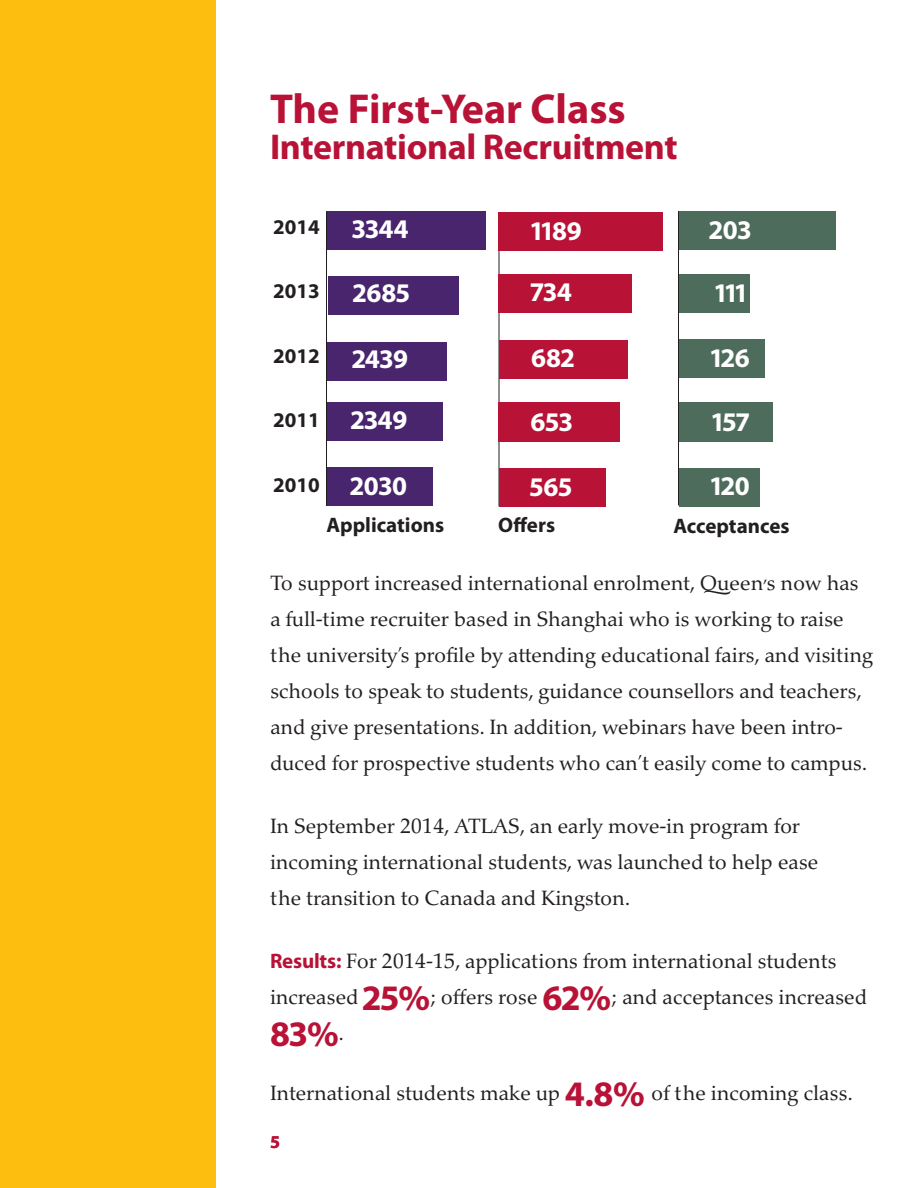
<style>
.page{position:relative;width:918px;height:1188px;background:#fff}
.page>*{position:absolute;margin:0;border:0;box-sizing:border-box;transform-origin:0 0}
.t1{font:700 42px "Myriad Pro";color:#b81237}
.t2{font:700 36px "Myriad Pro";letter-spacing:-.01em;color:#b81237}
.t3{font:700 27px "Myriad Pro";color:#fff}
.t4{font:21px/36px "Palatino Nova";letter-spacing:-.01em;color:#231f20}
.t5{font:700 21px "Myriad Pro";color:#231f20}
.t6{font:700 18px "Myriad Pro";color:#b81237}
.s1{font-family:"Queens Nova"}
.s2{font-family:"Myriad Pro";font-weight:700;color:#b81237}
.s3{font-family:"Myriad Pro";font-weight:700;font-size:36px;color:#b81237}
</style>
<div class="page">
<div style="left:0;top:0;width:216px;height:1188px;background:#febe10"></div>
<div style="left:327px;top:467px;width:106px;height:39px;background:#48256c"></div>
<div style="left:327px;top:402px;width:116px;height:39px;background:#48256c"></div>
<div style="left:327px;top:342px;width:120px;height:39px;background:#48256c"></div>
<hr style="left:499px;top:213px;width:1px;height:294px;background:#231f20">
<hr style="left:678px;top:211px;width:1px;height:294px;background:#231f20">
<div style="left:499px;top:468px;width:107px;height:39px;background:#b81237"></div>
<div style="left:328px;top:276px;width:130px;height:39px;background:#48256c"></div>
<div style="left:327px;top:212px;width:159px;height:38px;background:#48256c"></div>
<hr style="left:326px;top:212px;width:1px;height:294px;background:#231f20">
<div style="left:498px;top:403px;width:122px;height:39px;background:#b81237"></div>
<div style="left:500px;top:340px;width:128px;height:39px;background:#b81237"></div>
<div style="left:498px;top:274px;width:134px;height:39px;background:#b81237"></div>
<div style="left:499px;top:212px;width:164px;height:39px;background:#b81237"></div>
<div style="left:679px;top:468px;width:80px;height:39px;background:#4e6c5c"></div>
<div style="left:679px;top:403px;width:94px;height:39px;background:#4e6c5c"></div>
<div style="left:679px;top:339px;width:85px;height:39px;background:#4e6c5c"></div>
<div style="left:679px;top:274px;width:71px;height:39px;background:#4e6c5c"></div>
<div style="left:679px;top:211px;width:157px;height:39px;background:#4e6c5c"></div>
<h1 class="t1" style="left:270px;top:93px;width:357px">The First-Year Class</h1>
<h1 class="t2" style="left:270px;top:133px;width:409px">International Recruitment</h1>
<p class="t5" style="left:273px;top:219px;width:48px">2014</p>
<p class="t3" style="left:352px;top:219px;width:58px">3344</p>
<p class="t3" style="left:531px;top:220px;width:52px">1189</p>
<p class="t3" style="left:710px;top:220px;width:43px">203</p>
<p class="t5" style="left:273px;top:283px;width:48px">2013</p>
<p class="t3" style="left:353px;top:283px;width:58px">2685</p>
<p class="t3" style="left:531px;top:282px;width:42px">734</p>
<p class="t3" style="left:715px;top:283px;width:32px">111</p>
<p class="t5" style="left:273px;top:348px;width:48px">2012</p>
<p class="t3" style="left:352px;top:349px;width:57px">2439</p>
<p class="t3" style="left:531px;top:348px;width:44px">682</p>
<p class="t3" style="left:711px;top:348px;width:40px">126</p>
<p class="t5" style="left:273px;top:412px;width:48px">2011</p>
<p class="t3" style="left:351px;top:410px;width:58px">2349</p>
<p class="t3" style="left:530px;top:411px;width:44px">653</p>
<p class="t3" style="left:713px;top:411px;width:38px">157</p>
<p class="t5" style="left:273px;top:477px;width:48px">2010</p>
<p class="t3" style="left:350px;top:476px;width:58px">2030</p>
<p class="t3" style="left:530px;top:477px;width:44px">565</p>
<p class="t3" style="left:711px;top:476px;width:40px">120</p>
<p class="t5" style="left:327px;top:517px;width:119px">Applications</p>
<p class="t5" style="left:498px;top:517px;width:58px">Offers</p>
<p class="t5" style="left:673px;top:518px;width:118px">Acceptances</p>
<p class="t4" style="left:270px;top:568px;width:605px">To support increased international enrolment, <span class="s1">Queen’s</span> now has a full-time recruiter based in Shanghai who is working to raise the university’s profile by attending educational fairs, and visiting schools to speak to students, guidance counsellors and teachers, and give presentations. In addition, webinars have been intro&shy;duced for prospective students who can’t easily come to campus.</p>
<p class="t4" style="left:270px;top:811px;width:550px">In September 2014, ATLAS, an early move-in program for incoming international students, was launched to help ease the transition to Canada and Kingston.</p>
<p class="t4" style="left:270px;top:946px;width:599px"><span class="s2">Results:</span> For 2014-15, applications from international students increased <span class="s3">25%</span>; offers rose <span class="s3">62%</span>; and acceptances increased</p>
<p class="t2" style="left:270px;top:1021px;width:76px">83%<sup>.</sup></p>
<p class="t4" style="left:270px;top:1078px;width:585px">International students make up <span class="s3">4.8%</span> of the incoming class.</p>
<p class="t6" style="left:270px;top:1135px;width:11px">5</p>
</div>
